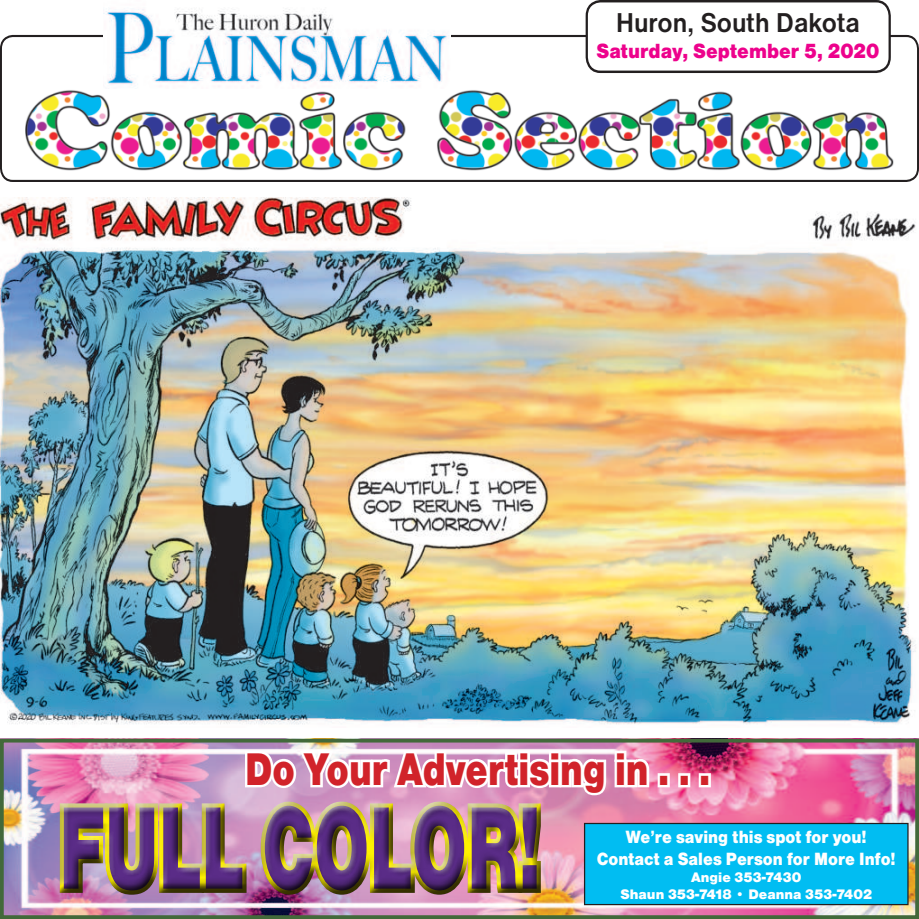
<style>
.page{position:relative;width:919px;height:919px;background:#fff}
.page>*{position:absolute;margin:0;border:0;box-sizing:border-box;transform-origin:0 0}
.t1{font:121.62px "Nimbus San D Blac";color:#5a2c87;scale:.6 1}
.t2{font:47.38px "Nimbus San D Blac";color:#d1232a;scale:.79 1}
.t3{font:700 28.25px "Nimbus San D";color:#231f20;scale:.93 1}
.t4{font:21.25px "Nimbus San D Blac";color:#ed028c;scale:.93 1}
.t5{font:18.38px/22px "Nimbus San D Blac";color:#fff;text-align:center;scale:.9 1}
.t6{font:14.25px/17.1px "Nimbus San D Blac";color:#fff;text-align:center}
</style>
<div class="page">
<div style="left:0;top:35px;width:918px;height:147px;border:2px solid #231f20;border-radius:12px"></div>
<div style="left:586px;top:1px;width:303px;height:71px;background:#fff;border-radius:14px"></div>
<div style="left:585px;top:0;width:305px;height:73px;border:2px solid #231f20;border-radius:14px"></div>
<img style="left:25px;top:90px;width:869px;height:81px">
<img style="left:104px;top:9px;width:346px;height:78px">
<img style="left:0;top:197px;width:916px;height:528px">
<img style="left:5px;top:743px;width:908px;height:170px">
<div style="left:0;top:738px;width:918px;height:180px;border:4px solid #42693a"></div>
<div style="left:584px;top:823px;width:323px;height:81px;background:#01bdf2"></div>
<div style="left:583px;top:822px;width:325px;height:82px;border:1px solid #231f20"></div>
<div style="left:657px;top:772px;width:12px;height:15px;border:5px solid #fff"></div>
<div style="left:677px;top:772px;width:13px;height:15px;border:5px solid #fff"></div>
<div style="left:698px;top:772px;width:12px;height:15px;border:5px solid #fff"></div>
<svg style="left:55px;top:744px;width:596px;height:154px"></svg>
<svg style="left:45px;top:783px;width:510px;height:128px"></svg>
<svg style="left:50px;top:791px;width:498px;height:108px;background:#d898c2"></svg>
<img style="left:52px;top:796px;width:499px;height:108px">
<h3 class="t3" style="left:616px;top:13px;width:263px">Huron, South Dakota</h3>
<p class="t4" style="left:596px;top:43px;width:305px">Saturday, September 5, 2020</p>
<h2 class="t2" style="left:245px;top:752px;width:590px">Do Your Advertising in . . .</h2>
<h1 class="t1" style="left:59px;top:805px;width:804px">FULL COLOR!</h1>
<p class="t5" style="left:596px;top:826px;width:333px">We’re saving this spot for you!<br>Contact a Sales Person for More Info!</p>
<p class="t6" style="left:620px;top:869px;width:253px">Angie 353-7430<br>Shaun 353-7418 • Deanna 353-7402</p>
</div>
